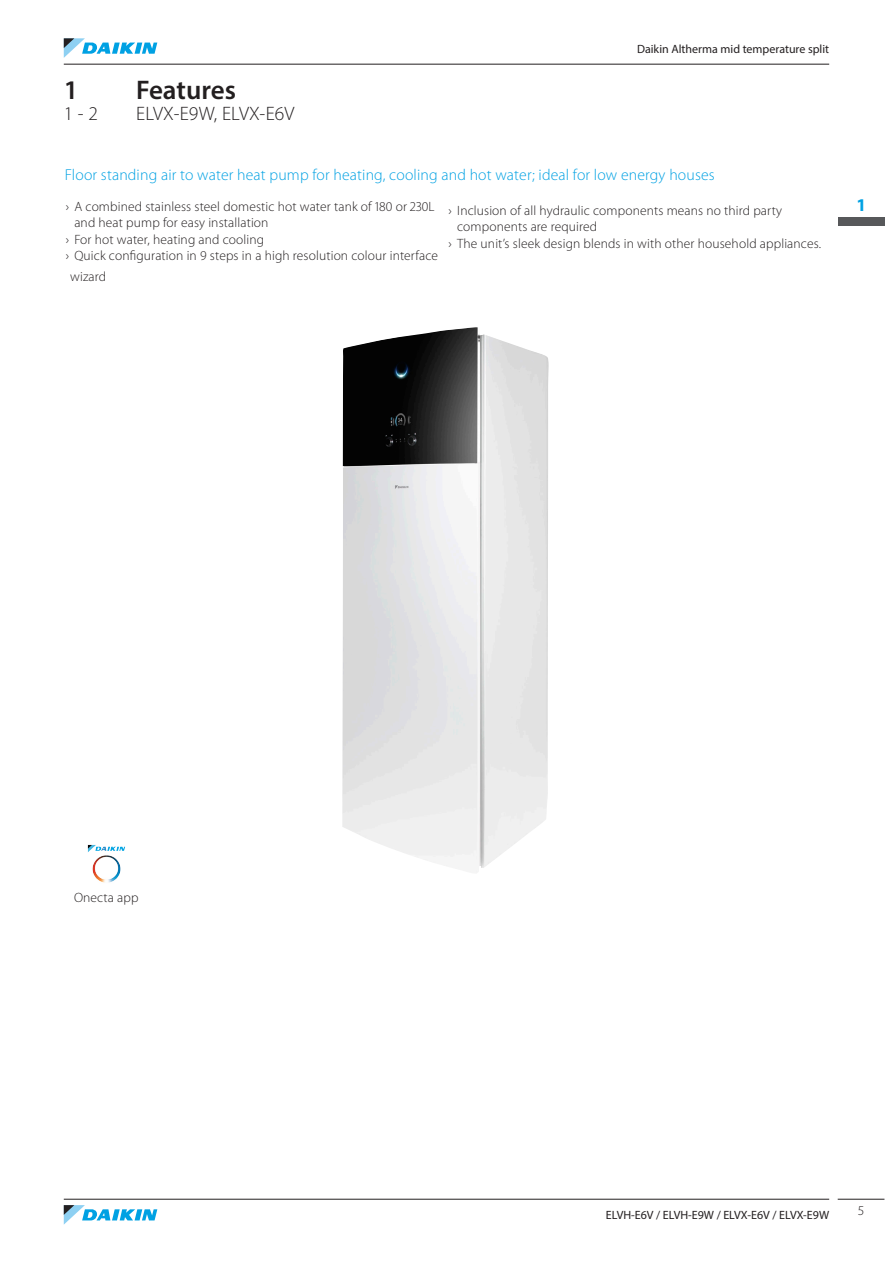
<style>
.page{position:relative;width:893px;height:1263px;background:#fff}
.page>*{position:absolute;margin:0;border:0;box-sizing:border-box;transform-origin:0 0}
.t1{font:600 27px "Myriad Pro";color:#231f20}
.t2{font:300 19.5px "Myriad Pro";letter-spacing:.01em;color:#231f20}
.t3{font:700 18px "Myriad Pro";color:#00a1e3}
.t4{font:300 15.75px "Myriad Pro";letter-spacing:.01em;color:#00a1e3}
.t5{font:300 13.5px "Myriad Pro";letter-spacing:.01em;color:#231f20}
.t6{font:12px "Myriad Pro";color:#231f20}
</style>
<div class="page">
<img style="left:342px;top:327px;width:207px;height:546px">
<img style="left:87px;top:844px;width:38px;height:39px">
<div style="left:838px;top:217px;width:46px;height:8px;background:#57585a"></div>
<hr style="left:838px;top:1199px;width:46px;height:1px;background:#231f20">
<hr style="left:64px;top:64px;width:765px;height:1px;background:#231f20">
<hr style="left:64px;top:1199px;width:765px;height:1px;background:#231f20">
<svg style="left:64px;top:1205px;width:93px;height:19px"></svg>
<svg style="left:64px;top:38px;width:93px;height:20px"></svg>
<h1 class="t1" style="left:64px;top:73px;width:16px">1</h1>
<h1 class="t1" style="left:136px;top:73px;width:101px">Features</h1>
<h2 class="t2" style="left:64px;top:102px;width:36px">1 - 2</h2>
<h2 class="t2" style="left:136px;top:102px;width:160px">ELVX-E9W, ELVX-E6V</h2>
<p class="t6" style="left:637px;top:41px;width:194px">Daikin Altherma mid temperature split</p>
<p class="t4" style="left:65px;top:166px;width:651px">Floor standing air to water heat pump for heating, cooling and hot water; ideal for low energy houses</p>
<p class="t5" style="left:66px;top:198px;width:370px">› A combined stainless steel domestic hot water tank of 180 or 230L</p>
<p class="t5" style="left:74px;top:215px;width:196px">and heat pump for easy installation</p>
<p class="t5" style="left:66px;top:231px;width:200px">› For hot water, heating and cooling</p>
<p class="t5" style="left:66px;top:248px;width:374px">› Quick configuration in 9 steps in a high resolution colour interface</p>
<p class="t5" style="left:70px;top:268px;width:37px">wizard</p>
<p class="t5" style="left:449px;top:202px;width:335px">› Inclusion of all hydraulic components means no third party</p>
<p class="t5" style="left:457px;top:219px;width:141px">components are required</p>
<p class="t5" style="left:449px;top:235px;width:374px">› The unit’s sleek design blends in with other household appliances.</p>
<h3 class="t3" style="left:858px;top:193px;width:8px">1</h3>
<p class="t5" style="left:74px;top:890px;width:66px">Onecta app</p>
<p class="t6" style="left:606px;top:1208px;width:225px">ELVH-E6V / ELVH-E9W / ELVX-E6V / ELVX-E9W</p>
<p class="t5" style="left:858px;top:1202px;width:7px">5</p>
</div>
